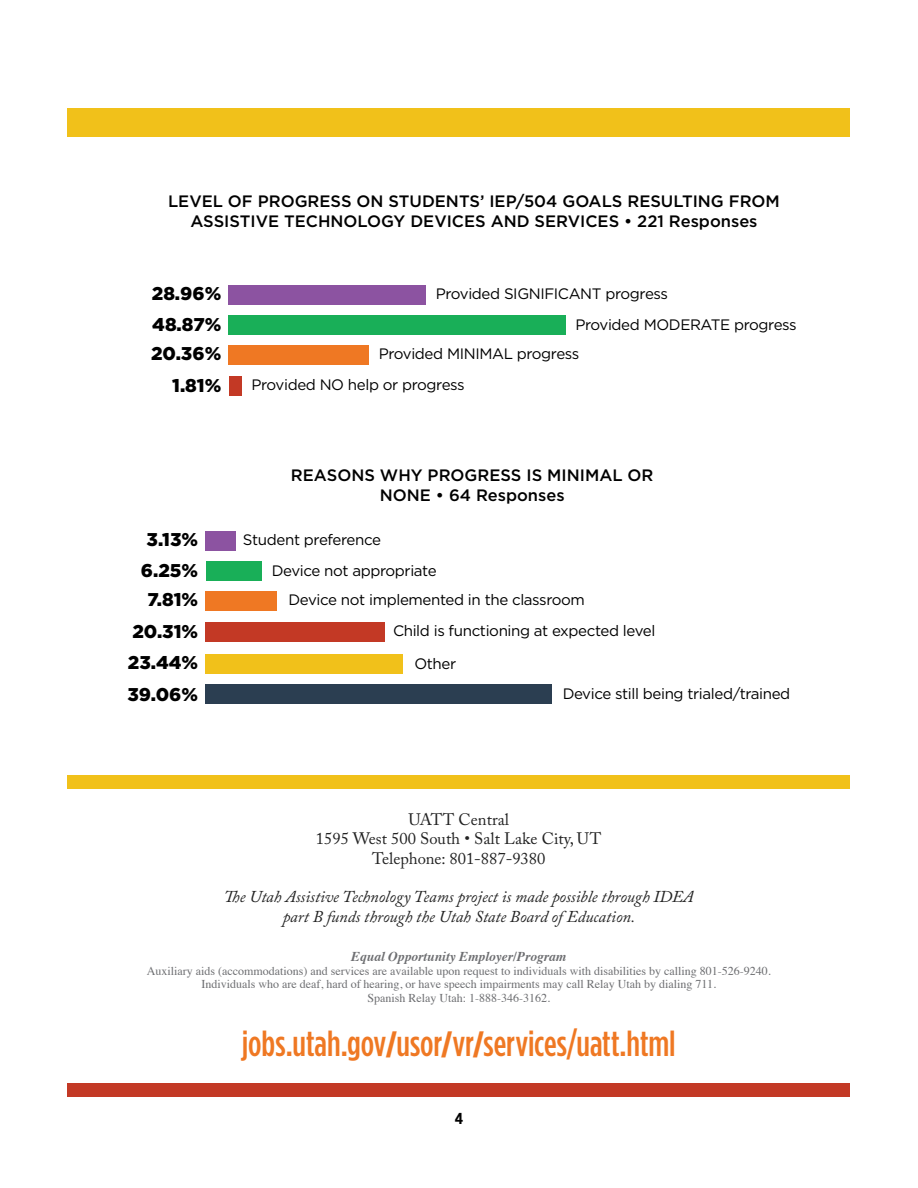
<style>
.page{position:relative;width:918px;height:1188px;background:#fff}
.page>*{position:absolute;margin:0;border:0;box-sizing:border-box;transform-origin:0 0}
.t1{font:500 condensed 36px "Gotham HTF";color:#ef7823}
.t2{font:900 18.45px "Gotham HTF";color:#000}
.t3{font:500 16.5px/19.8px "Gotham HTF";color:#000;text-align:center}
.t4{font:italic 16.5px/19.8px "Adobe Caslon Pro";color:#222;text-align:center}
.t5{font:16.5px "Adobe Caslon Pro";color:#222}
.t6{font:16.5px "Coolvetica Rg";color:#000}
.t7{font:15.15px "Gotham HTF";letter-spacing:-.025em;color:#000}
.t8{font:italic 700 13.5px "Times";color:#6d6e71}
.t9{font:12px/13.5px "Times";color:#6d6e71;text-align:center}
.s1{font-family:"Myriad Pro";font-weight:900;font-stretch:normal}
</style>
<div class="page">
<div style="left:68px;top:1083px;width:782px;height:14px;background:#c33925"></div>
<div style="left:68px;top:775px;width:782px;height:14px;background:#f1c11a"></div>
<div style="left:229px;top:376px;width:13px;height:19px;background:#c33925"></div>
<div style="left:229px;top:346px;width:140px;height:19px;background:#ef7823"></div>
<div style="left:229px;top:315px;width:337px;height:20px;background:#19af58"></div>
<div style="left:229px;top:285px;width:197px;height:20px;background:#8c53a1"></div>
<div style="left:206px;top:622px;width:179px;height:19px;background:#c33925"></div>
<div style="left:206px;top:591px;width:71px;height:20px;background:#ef7823"></div>
<div style="left:206px;top:561px;width:55px;height:20px;background:#19af58"></div>
<div style="left:206px;top:531px;width:30px;height:20px;background:#8c53a1"></div>
<div style="left:206px;top:684px;width:346px;height:20px;background:#2b3e51"></div>
<div style="left:206px;top:654px;width:197px;height:19px;background:#f1c11a"></div>
<div style="left:68px;top:108px;width:782px;height:28px;background:#f1c11a"></div>
<p class="t3" style="left:168px;top:191px;width:613px">LEVEL OF PROGRESS ON STUDENTS’ IEP/504 GOALS RESULTING FROM<br>ASSISTIVE TECHNOLOGY DEVICES AND SERVICES • 221 Responses</p>
<p class="t2" style="left:152px;top:283px;width:71px">28.96%</p>
<p class="t2" style="left:152px;top:314px;width:71px">48.87%</p>
<p class="t2" style="left:151px;top:343px;width:72px">20.36%</p>
<p class="t2" style="left:172px;top:375px;width:51px">1.81%</p>
<p class="t7" style="left:436px;top:286px;width:234px">Provided SIGNIFICANT progress</p>
<p class="t7" style="left:575px;top:316px;width:223px">Provided MODERATE progress</p>
<p class="t7" style="left:379px;top:345px;width:202px">Provided MINIMAL progress</p>
<p class="t7" style="left:252px;top:377px;width:215px">Provided NO help or progress</p>
<p class="t2" style="left:147px;top:529px;width:53px">3.13%</p>
<p class="t2" style="left:141px;top:560px;width:59px">6.25%</p>
<p class="t2" style="left:147px;top:589px;width:52px">7.81%</p>
<p class="t2" style="left:132px;top:621px;width:67px">20.31%</p>
<p class="t2" style="left:128px;top:652px;width:72px">23.44%</p>
<p class="t2" style="left:128px;top:683px;width:72px">39.06%</p>
<p class="t3" style="left:291px;top:465px;width:364px">REASONS WHY PROGRESS IS MINIMAL OR<br>NONE • 64 Responses</p>
<p class="t7" style="left:243px;top:532px;width:140px">Student preference</p>
<p class="t7" style="left:272px;top:562px;width:166px">Device not appropriate</p>
<p class="t7" style="left:288px;top:591px;width:298px">Device not implemented in the classroom</p>
<p class="t7" style="left:393px;top:623px;width:264px">Child is functioning at expected level</p>
<p class="t7" style="left:414px;top:655px;width:43px">Other</p>
<p class="t7" style="left:563px;top:685px;width:229px">Device still being trialed/trained</p>
<p class="t5" style="left:408px;top:809px;width:102px">UATT Central</p>
<p class="t5" style="left:316px;top:829px;width:287px">1595 West 500 South • Salt Lake City, UT</p>
<p class="t5" style="left:372px;top:849px;width:175px">Telephone: 801-887-9380</p>
<p class="t4" style="left:224px;top:887px;width:471px">The Utah Assistive Technology Teams project is made possible through IDEA part B funds through the Utah State Board of Education.</p>
<p class="t8" style="left:351px;top:944px;width:217px">Equal Opportunity Employer/Program</p>
<p class="t9" style="left:147px;top:963px;width:625px">Auxiliary aids (accommodations) and services are available upon request to individuals with disabilities by calling 801-526-9240.<br>Individuals who are deaf, hard of hearing, or have speech impairments may call Relay Utah by dialing 711.</p>
<p class="t9" style="left:367px;top:990px;width:184px">Spanish Relay Utah: 1-888-346-3162.</p>
<p class="t1" style="left:242px;top:1024px;width:435px">jobs.utah.gov<span class="s1">/</span>usor<span class="s1">/</span>vr<span class="s1">/</span>services/uatt.html</p>
<p class="t6" style="left:455px;top:1109px;width:9px">4</p>
</div>
